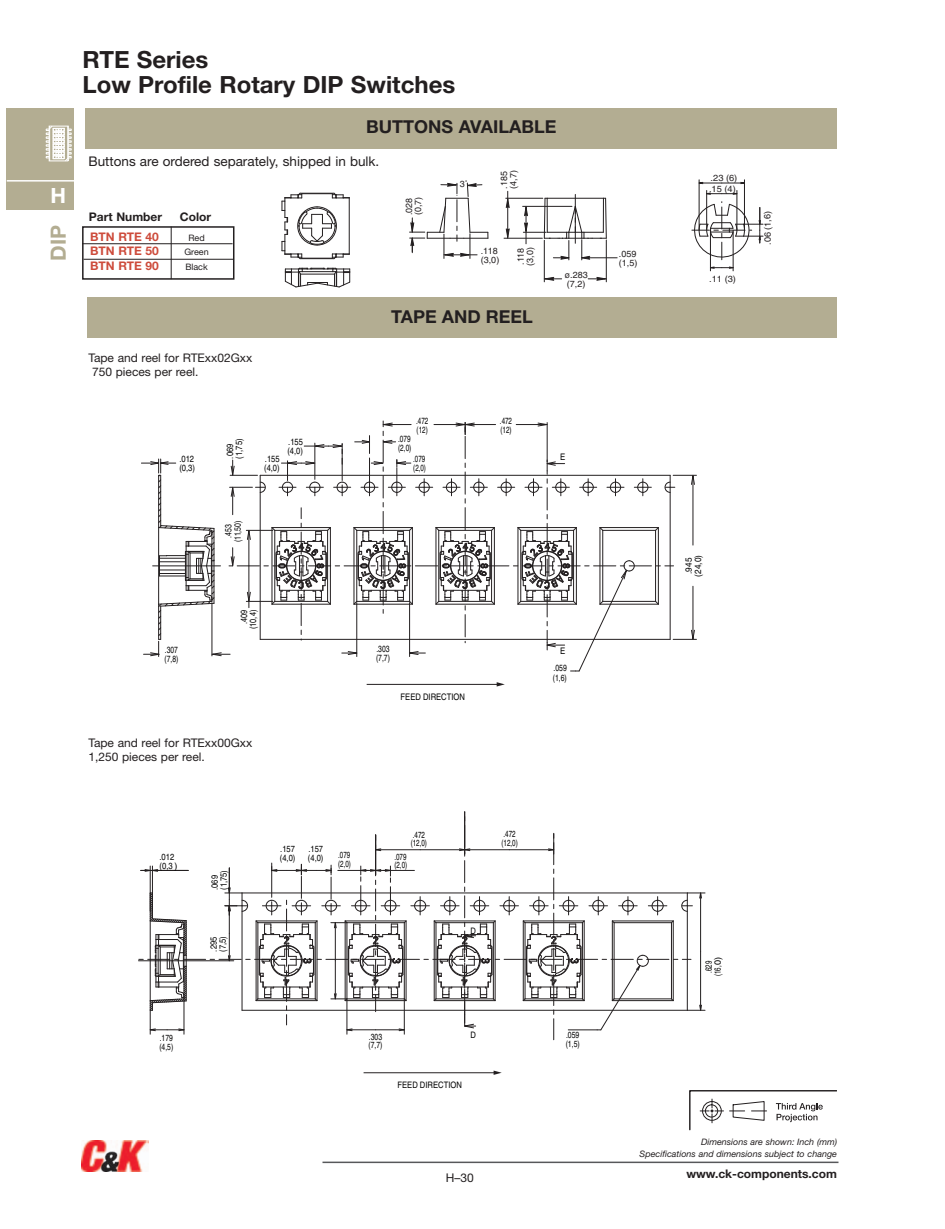
<style>
.page{position:relative;width:945px;height:1229px;background:#fff}
.page>*{position:absolute;margin:0;border:0;box-sizing:border-box;transform-origin:0 0}
.t1{font:700 23.7px/25.2px "Helvetica Neue";color:#231f20}
.t2{font:700 21px "Helvetica Neue";color:#b3ad92}
.t3{font:700 21px "Helvetica Neue";color:#fff}
.t4{font:700 17.85px "Helvetica Neue";color:#231f20}
.t5{font:13.35px "Helvetica Neue";color:#231f20}
.t6{font:12px "Helvetica Neue";color:#231f20}
.t7{font:11.85px/14.2px "Helvetica Neue";color:#231f20}
.t8{font:700 11.85px "Helvetica Neue";color:#231f20}
.t9{font:700 11.85px "Helvetica Neue";color:#cd4b3b}
.t10{font:9px/9px "Helvetica";color:#000;scale:.84 1}
.t11{font:9px/9.1px "Helvetica";color:#231f20}
.t12{font:9px/9.1px "Helvetica";color:#000;scale:.85 1}
.t13{font:9px/9.1px "Helvetica";color:#000;scale:.75 1}
.t14{font:9px/9.1px "Helvetica";color:#000;scale:.7 1}
.t15{font:9px/9.1px "Helvetica";color:#000;text-align:center;scale:.77 1}
.t16{font:9px/9px "Helvetica";color:#000;text-align:center;scale:.68 1}
.t17{font:9px/9.1px "Helvetica";color:#000;text-align:center;scale:.82 1}
.t18{font:9px/9.1px "Helvetica";color:#000;text-align:center;scale:.91 1}
.t19{font:9px/9.1px "Helvetica";color:#000;scale:.69 1}
.t20{font:9px/9.1px "Helvetica";color:#000;scale:.76 1}
.t21{font:9px/9.1px "Helvetica";color:#000;scale:.72 1}
.t22{font:9px "Helvetica";color:#000;scale:.87 1}
.t23{font:italic 8.85px/11.9px "Helvetica Neue";color:#231f20;text-align:right}
.t24{font:8.85px/8.9px "Helvetica";color:#000;scale:.7 1}
.t25{font:8.85px/9px "Helvetica";color:#231f20}
.t26{font:8.85px "Helvetica";color:#000;scale:.86 1}
.t27{font:8.85px/8.9px "Helvetica";color:#000;scale:.76 1}
.t28{font:8.85px/8.9px "Helvetica";color:#000;scale:.85 1}
.t29{font:8.85px/10.9px "Helvetica";color:#231f20;scale:1.04 1}
.t30{font:8.85px "Helvetica Neue";color:#231f20}
.t31{font:8.85px/8.9px "Helvetica";color:#000;scale:.77 1}
</style>
<div class="page">
<svg style="left:138px;top:811px;width:567px;height:228px"></svg>
<hr style="left:364px;top:1072px;width:131px;height:1px;background:#231f20">
<svg style="left:492px;top:1070px;width:10px;height:5px"></svg>
<div style="left:7px;top:108px;width:67px;height:101px;background:#b3ad92"></div>
<svg style="left:46px;top:126px;width:26px;height:35px"></svg>
<hr style="left:7px;top:180px;width:67px;height:2px;background:#fff">
<svg style="left:689px;top:1090px;width:148px;height:40px"></svg>
<hr style="left:322px;top:1161px;width:516px;height:2px;background:#57585a">
<img style="left:82px;top:1140px;width:66px;height:31px">
<svg style="left:141px;top:421px;width:555px;height:251px"></svg>
<hr style="left:367px;top:684px;width:131px;height:1px;background:#231f20">
<svg style="left:495px;top:682px;width:10px;height:5px"></svg>
<div style="left:87px;top:298px;width:750px;height:40px;background:#b3ad92"></div>
<hr style="left:506px;top:198px;width:37px;height:1px;background:#231f20">
<hr style="left:504px;top:238px;width:38px;height:1px;background:#231f20">
<hr style="left:507px;top:191px;width:1px;height:47px;background:#231f20">
<svg style="left:505px;top:195px;width:5px;height:13px"></svg>
<svg style="left:505px;top:228px;width:5px;height:11px"></svg>
<hr style="left:582px;top:257px;width:35px;height:1px;background:#231f20">
<svg style="left:523px;top:194px;width:84px;height:66px"></svg>
<hr style="left:544px;top:240px;width:1px;height:42px;background:#231f20">
<hr style="left:606px;top:240px;width:1px;height:42px;background:#231f20">
<svg style="left:543px;top:276px;width:19px;height:5px"></svg>
<svg style="left:588px;top:276px;width:19px;height:5px"></svg>
<svg style="left:410px;top:182px;width:78px;height:76px"></svg>
<hr style="left:706px;top:190px;width:1px;height:40px;background:#231f20">
<hr style="left:737px;top:190px;width:1px;height:40px;background:#231f20">
<svg style="left:706px;top:192px;width:32px;height:3px"></svg>
<hr style="left:699px;top:180px;width:1px;height:50px;background:#231f20">
<hr style="left:744px;top:180px;width:1px;height:50px;background:#231f20">
<svg style="left:698px;top:181px;width:46px;height:3px"></svg>
<hr style="left:710px;top:230px;width:1px;height:41px;background:#231f20">
<hr style="left:733px;top:230px;width:1px;height:41px;background:#231f20">
<svg style="left:692px;top:202px;width:71px;height:67px"></svg>
<div style="left:82px;top:226px;width:152px;height:54px;border:2px solid #231f20"></div>
<hr style="left:82px;top:243px;width:151px;height:1px;background:#231f20">
<hr style="left:84px;top:259px;width:150px;height:1px;background:#231f20">
<hr style="left:171px;top:227px;width:1px;height:52px;background:#231f20">
<div style="left:86px;top:108px;width:751px;height:40px;background:#b3ad92"></div>
<svg style="left:284px;top:268px;width:66px;height:19px"></svg>
<svg style="left:282px;top:193px;width:68px;height:67px"></svg>
<h2 class="t3" style="left:51px;top:188px;width:17px">H</h2>
<h2 class="t2" style="left:51px;top:260px;width:37px;rotate:-90deg">DIP</h2>
<h1 class="t1" style="left:82px;top:49px;width:374px">RTE Series<br>Low Profile Rotary DIP Switches</h1>
<h3 class="t4" style="left:366px;top:120px;width:192px">BUTTONS AVAILABLE</h3>
<p class="t5" style="left:88px;top:156px;width:292px">Buttons are ordered separately, shipped in bulk.</p>
<p class="t8" style="left:89px;top:213px;width:75px">Part Number</p>
<p class="t8" style="left:180px;top:213px;width:33px">Color</p>
<p class="t9" style="left:90px;top:232px;width:70px">BTN RTE 40</p>
<p class="t30" style="left:188px;top:234px;width:18px">Red</p>
<p class="t9" style="left:90px;top:247px;width:70px">BTN RTE 50</p>
<p class="t30" style="left:184px;top:249px;width:26px">Green</p>
<p class="t9" style="left:90px;top:262px;width:70px">BTN RTE 90</p>
<p class="t30" style="left:185px;top:264px;width:24px">Black</p>
<p class="t7" style="left:92px;top:352px;width:162px;text-indent:-4px">Tape and reel for RTExx02Gxx<br>750 pieces per reel.</p>
<p class="t11" style="left:405px;top:215px;width:20px;rotate:-90deg">.028 (0,7)</p>
<p class="t25" style="left:460px;top:180px;width:10px">3˚</p>
<p class="t11" style="left:500px;top:189px;width:20px;rotate:-90deg">.185 (4,7)</p>
<p class="t25" style="left:481px;top:247px;width:20px">.118 (3,0)</p>
<p class="t11" style="left:526px;top:266px;width:20px;rotate:-90deg">(3,0)</p>
<p class="t11" style="left:517px;top:265px;width:18px;rotate:-90deg">.118</p>
<p class="t25" style="left:619px;top:259px;width:20px">(1,5)</p>
<p class="t25" style="left:619px;top:250px;width:19px">.059</p>
<p class="t25" style="left:565px;top:272px;width:25px">ø.283 (7,2)</p>
<h3 class="t4" style="left:391px;top:310px;width:143px">TAPE AND REEL</h3>
<p class="t12" style="left:179px;top:455px;width:20px">.012 (0,3)</p>
<p class="t12" style="left:226px;top:458px;width:25px;rotate:-90deg">.069 (1,75)</p>
<p class="t10" style="left:264px;top:455px;width:20px">.155 (4,0)</p>
<p class="t14" style="left:416px;top:416px;width:19px">.472 (12)</p>
<p class="t19" style="left:413px;top:455px;width:20px">.079 (2,0)</p>
<p class="t10" style="left:287px;top:438px;width:20px">.155 (4,0)</p>
<p class="t21" style="left:398px;top:435px;width:20px">.079 (2,0)</p>
<p class="t14" style="left:500px;top:417px;width:19px">.472 (12)</p>
<p class="t22" style="left:560px;top:454px;width:7px">E</p>
<p class="t15" style="left:225px;top:542px;width:29px;rotate:-90deg">.453 (11,50)</p>
<p class="t13" style="left:165px;top:646px;width:20px">.307 (7,8)</p>
<p class="t17" style="left:240px;top:629px;width:25px;rotate:-90deg">.409 (10,4)</p>
<p class="t7" style="left:88px;top:736px;width:165px">Tape and reel for RTExx00Gxx<br>1,250 pieces per reel.</p>
<p class="t13" style="left:376px;top:645px;width:20px">.303 (7,7)</p>
<p class="t12" style="left:401px;top:693px;width:77px">FEED DIRECTION</p>
<p class="t22" style="left:560px;top:647px;width:7px">E</p>
<p class="t20" style="left:553px;top:664px;width:20px">.059 (1,6)</p>
<p class="t29" style="left:709px;top:173px;width:29px">.23 (6) .15 (4)</p>
<p class="t29" style="left:709px;top:275px;width:27px">.11 (3)</p>
<p class="t11" style="left:764px;top:245px;width:36px;rotate:-91deg">.06 (1,6)</p>
<p class="t18" style="left:685px;top:576px;width:25px;rotate:-90deg">.945 (24,0)</p>
<p class="t26" style="left:159px;top:853px;width:19px">.012</p>
<p class="t26" style="left:160px;top:862px;width:22px">(0,3 )</p>
<p class="t27" style="left:159px;top:1034px;width:20px">.179 (4,5)</p>
<p class="t10" style="left:211px;top:889px;width:25px;rotate:-90deg">.069 (1,75)</p>
<p class="t10" style="left:210px;top:951px;width:20px;rotate:-90deg">.295 (7,5)</p>
<p class="t28" style="left:280px;top:845px;width:20px">.157 (4,0)</p>
<p class="t28" style="left:308px;top:845px;width:20px">.157 (4,0)</p>
<p class="t24" style="left:338px;top:851px;width:20px">.079 (2,0)</p>
<p class="t24" style="left:411px;top:831px;width:25px">.472 (12,0)</p>
<p class="t24" style="left:394px;top:853px;width:20px">.079 (2,0)</p>
<p class="t24" style="left:501px;top:830px;width:25px">.472 (12,0)</p>
<p class="t26" style="left:471px;top:927px;width:8px">D</p>
<p class="t26" style="left:471px;top:1031px;width:8px">D</p>
<p class="t27" style="left:369px;top:1032px;width:20px">.303 (7,7)</p>
<p class="t31" style="left:566px;top:1031px;width:20px">.059 (1,5)</p>
<p class="t26" style="left:398px;top:1081px;width:76px">FEED DIRECTION</p>
<p class="t6" style="left:446px;top:1173px;width:30px">H–30</p>
<p class="t16" style="left:705px;top:976px;width:30px;rotate:-90deg">.629 (16,0)</p>
<p class="t23" style="left:640px;top:1136px;width:199px">Dimensions are shown: Inch (mm)<br>Specifications and dimensions subject to change</p>
<p class="t8" style="left:686px;top:1169px;width:152px">www.ck-components.com</p>
</div>
